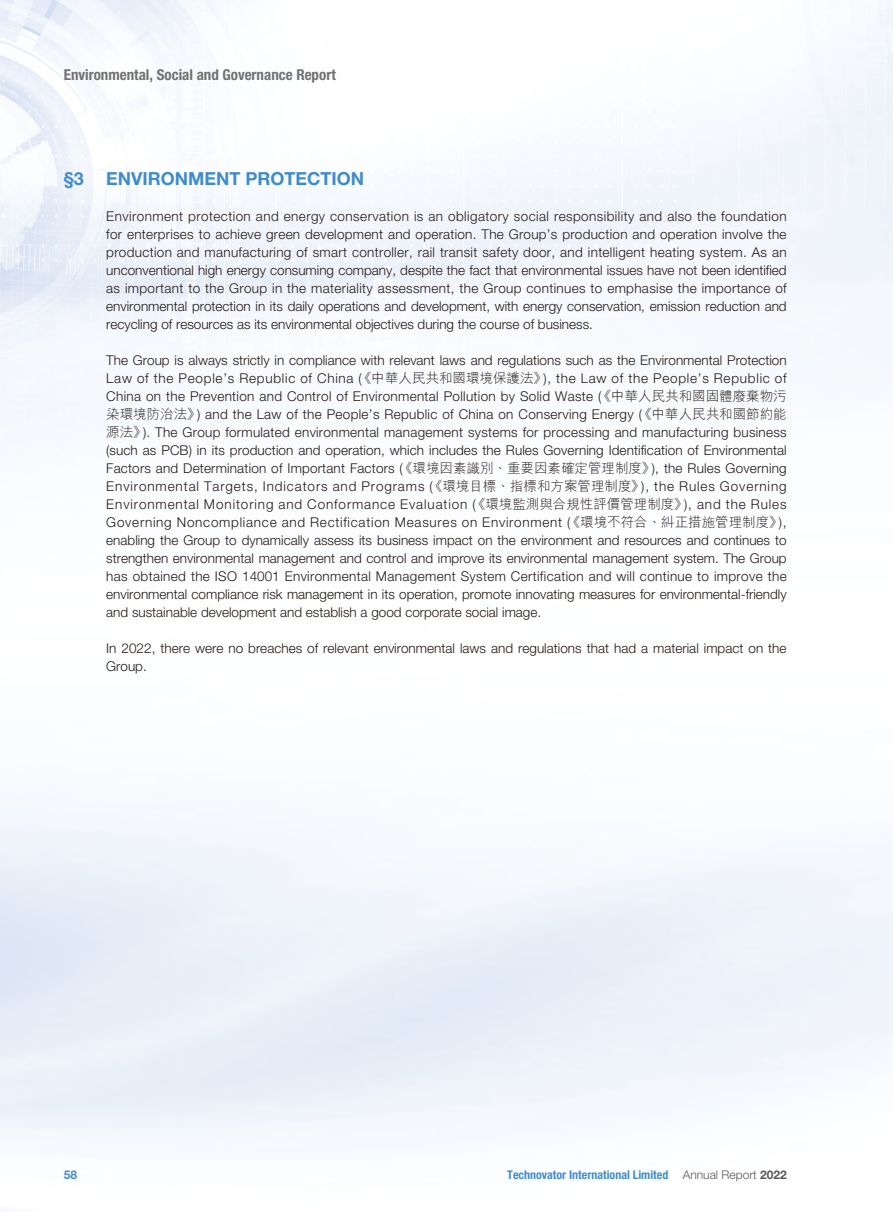
<style>
.page{position:relative;width:893px;height:1212px;background:#fff}
.page>*{position:absolute;margin:0;border:0;box-sizing:border-box;transform-origin:0 0}
.t1{font:700 18px "Helvetica Neue LT Std";color:#408ccb}
.t2{font:700 condensed 15px "Helvetica Neue LT Std";color:#717171}
.t3{font:300 13.5px/18px "Helvetica Neue LT Std";color:#231916;text-align:justify}
.t4{font:700 condensed 12px "Helvetica Neue LT Std";color:#408ccb}
.t5{font:700 12px "Helvetica Neue LT Std";color:#408ccb}
.s1{font-family:"M Hei HK Light E Ten B5 H";font-weight:400}
.s2{font-weight:300;font-stretch:normal;color:#595857}
.s3{font-stretch:normal;color:#595857}
</style>
<div class="page">
<p class="t2" style="left:64px;top:70px;width:273px">Environmental, Social and Governance Report</p>
<h1 class="t1" style="left:64px;top:172px;width:22px">§3</h1>
<h1 class="t1" style="left:106px;top:172px;width:259px">ENVIRONMENT PROTECTION</h1>
<p class="t3" style="left:106px;top:209px;width:682px">Environment protection and energy conservation is an obligatory social responsibility and also the foundation for enterprises to achieve green development and operation. The Group’s production and operation involve the production and manufacturing of smart controller, rail transit safety door, and intelligent heating system. As an unconventional high energy consuming company, despite the fact that environmental issues have not been identified as important to the Group in the materiality assessment, the Group continues to emphasise the importance of environmental protection in its daily operations and development, with energy conservation, emission reduction and recycling of resources as its environmental objectives during the course of business.</p>
<p class="t3" style="left:106px;top:353px;width:682px">The Group is always strictly in compliance with relevant laws and regulations such as the Environmental Protection Law of the People’s Republic of China (<span class="s1">《中華人民共和國環境保護法》</span>), the Law of the People’s Republic of China on the Prevention and Control of Environmental Pollution by Solid Waste (<span class="s1">《中華人民共和國固體廢棄物污染環境防治法》</span>) and the Law of the People’s Republic of China on Conserving Energy (<span class="s1">《中華人民共和國節約能源法》</span>). The Group formulated environmental management systems for processing and manufacturing business (such as PCB) in its production and operation, which includes the Rules Governing Identification of Environmental Factors and Determination of Important Factors (<span class="s1">《環境因素識別、重要因素確定管理制度》</span>), the Rules Governing Environmental Targets, Indicators and Programs (<span class="s1">《環境目標、指標和方案管理制度》</span>), the Rules Governing Environmental Monitoring and Conformance Evaluation (<span class="s1">《環境監測與合規性評價管理制度》</span>), and the Rules Governing Noncompliance and Rectification Measures on Environment (<span class="s1">《環境不符合、糾正措施管理制度》</span>), enabling the Group to dynamically assess its business impact on the environment and resources and continues to strengthen environmental management and control and improve its environmental management system. The Group has obtained the ISO 14001 Environmental Management System Certification and will continue to improve the environmental compliance risk management in its operation, promote innovating measures for environmental-friendly and sustainable development and establish a good corporate social image.</p>
<p class="t3" style="left:106px;top:641px;width:682px">In 2022, there were no breaches of relevant environmental laws and regulations that had a material impact on the<br>Group.</p>
<p class="t5" style="left:64px;top:1171px;width:15px">58</p>
<p class="t4" style="left:507px;top:1171px;width:281px">Technovator International Limited <span class="s2">Annual Report</span> <span class="s3">2022</span></p>
</div>
